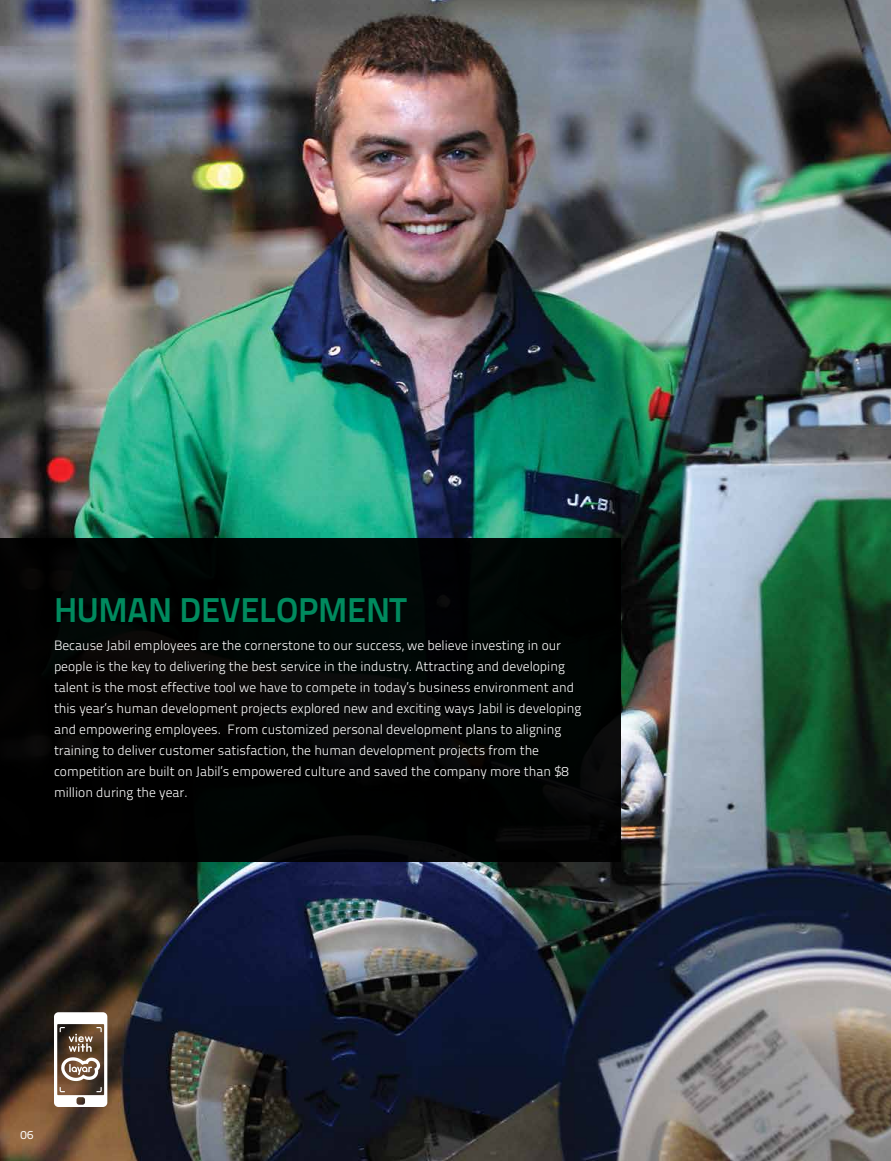
<style>
.page{position:relative;width:891px;height:1161px;background:#fff}
.page>*{position:absolute;margin:0;border:0;box-sizing:border-box;transform-origin:0 0}
.t1{font:34.5px "Titillium Text 25 L 800 wt";color:#008a5e}
.t2{font:13.5px/21px "Titillium Text 25 L 250 wt";color:#fff}
.t3{font:12px "Titillium Text 25 L 400 wt";color:#fff}
</style>
<div class="page">
<img style="left:0;top:0;width:891px;height:1161px">
<div style="left:0;top:538px;width:621px;height:324px;background:#000"></div>
<svg style="left:54px;top:1012px;width:53px;height:95px"></svg>
<h1 class="t1" style="left:54px;top:583px;width:47px">HUMAN</h1>
<h1 class="t1" style="left:180px;top:583px;width:43px">DEVELOPMENT</h1>
<p class="t2" style="left:54px;top:635px;width:529px">Because Jabil employees are the cornerstone to our success, we believe investing in our people is the key to delivering the best service in the industry. Attracting and developing talent is the most effective tool we have to compete in today’s business environment and this year’s human development projects explored new and exciting ways Jabil is developing and empowering employees. From customized personal development plans to aligning training to deliver customer satisfaction, the human development projects from the competition are built on Jabil’s empowered culture and saved the company more than $8 million during the year.</p>
<p class="t3" style="left:21px;top:1125px;width:14px">06</p>
</div>
